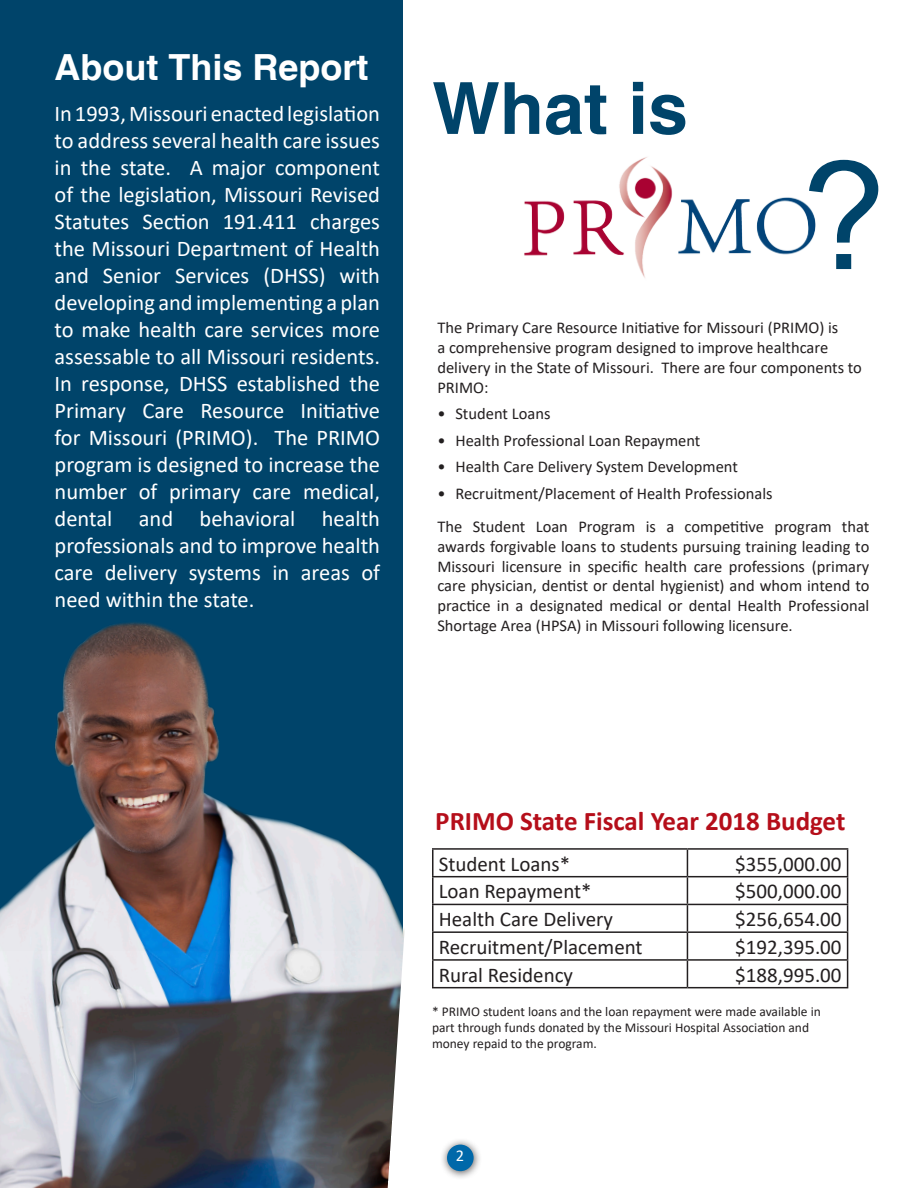
<style>
.page{position:relative;width:918px;height:1188px;background:#fff}
.page>*{position:absolute;margin:0;border:0;box-sizing:border-box;transform-origin:0 0}
.t1{font:150px "Arial";color:#00446a}
.t2{font:700 72px "Helvetica";color:#00446a}
.t3{font:700 36px "Helvetica";color:#fff}
.t4{font:700 27px "Calibri";color:#b50e1a}
.t5{font:22.5px/27px "Calibri";color:#fff;text-align:justify}
.t6{font:21px "Calibri";color:#231f20}
.t7{font:16.5px/19.8px "Calibri";color:#231f20}
.t8{font:16.5px "Calibri";color:#fff}
.t9{font:13.5px/16.2px "Calibri";color:#231f20}
</style>
<div class="page">
<div style="left:440px;top:1138px;width:42px;height:42px;background:#231f20;opacity:.75"></div>
<div style="left:447px;top:1145px;width:27px;height:26px;background:#0068a9;border-radius:50%"></div>
<div style="left:0;top:0;width:403px;height:950px;background:#00446a"></div>
<img style="left:524px;top:157px;width:292px;height:121px">
<hr style="left:432px;top:848px;width:255px;height:2px;background:#231f20">
<hr style="left:432px;top:850px;width:2px;height:26px;background:#231f20">
<hr style="left:687px;top:848px;width:161px;height:2px;background:#231f20">
<hr style="left:432px;top:876px;width:255px;height:1px;background:#231f20">
<hr style="left:432px;top:877px;width:2px;height:27px;background:#231f20">
<hr style="left:687px;top:876px;width:161px;height:1px;background:#231f20">
<hr style="left:432px;top:904px;width:255px;height:1px;background:#231f20">
<hr style="left:432px;top:905px;width:2px;height:26px;background:#231f20">
<hr style="left:687px;top:904px;width:161px;height:1px;background:#231f20">
<hr style="left:432px;top:931px;width:255px;height:2px;background:#231f20">
<hr style="left:432px;top:933px;width:2px;height:26px;background:#231f20">
<hr style="left:687px;top:931px;width:161px;height:2px;background:#231f20">
<hr style="left:432px;top:959px;width:255px;height:2px;background:#231f20">
<hr style="left:432px;top:961px;width:2px;height:26px;background:#231f20">
<hr style="left:687px;top:959px;width:161px;height:2px;background:#231f20">
<svg style="left:687px;top:850px;width:1px;height:137px"></svg>
<svg style="left:847px;top:850px;width:1px;height:137px"></svg>
<hr style="left:432px;top:987px;width:255px;height:1px;background:#231f20">
<hr style="left:687px;top:987px;width:161px;height:1px;background:#231f20">
<img style="left:0;top:622px;width:405px;height:566px">
<p class="t3" style="left:55px;top:46px;width:315px">About This Report</p>
<p class="t5" style="left:55px;top:99px;width:327px">In 1993, Missouri enacted legislation to address several health care issues in the state. A major component of the legislation, Missouri Revised Statutes Section 191.411 charges the Missouri Department of Health and Senior Services (DHSS) with developing and implementing a plan to make health care services more assessable to all Missouri residents.<br>In response, DHSS established the Primary Care Resource Initiative for Missouri (PRIMO). The PRIMO program is designed to increase the number of primary care medical, dental and behavioral health professionals and to improve health care delivery systems in areas of need within the state.</p>
<p class="t2" style="left:432px;top:65px;width:258px">What is</p>
<p class="t1" style="left:802px;top:113px;width:85px">?</p>
<p class="t7" style="left:437px;top:317px;width:426px">The Primary Care Resource Initiative for Missouri (PRIMO) is<br>a comprehensive program designed to improve healthcare delivery in the State of Missouri. There are four components to PRIMO:</p>
<p class="t7" style="left:437px;top:403px;width:115px">• Student Loans</p>
<p class="t7" style="left:437px;top:430px;width:265px">• Health Professional Loan Repayment</p>
<p class="t7" style="left:437px;top:456px;width:302px">• Health Care Delivery System Development</p>
<p class="t7" style="left:437px;top:483px;width:337px">• Recruitment/Placement of Health Professionals</p>
<p class="t7" style="left:437px;top:516px;width:434px;text-align:justify">The Student Loan Program is a competitive program that awards forgivable loans to students pursuing training leading to Missouri licensure in specific health care professions (primary care physician, dentist or dental hygienist) and whom intend to practice in a designated medical or dental Health Professional Shortage Area (HPSA) in Missouri following licensure.</p>
<p class="t4" style="left:435px;top:802px;width:412px">PRIMO State Fiscal Year 2018 Budget</p>
<p class="t6" style="left:439px;top:849px;width:133px">Student Loans*</p>
<p class="t6" style="left:735px;top:849px;width:108px">$355,000.00</p>
<p class="t6" style="left:439px;top:877px;width:154px">Loan Repayment*</p>
<p class="t6" style="left:735px;top:877px;width:108px">$500,000.00</p>
<p class="t6" style="left:439px;top:905px;width:176px">Health Care Delivery</p>
<p class="t6" style="left:735px;top:905px;width:108px">$256,654.00</p>
<p class="t6" style="left:439px;top:932px;width:205px">Recruitment/Placement</p>
<p class="t6" style="left:735px;top:932px;width:108px">$192,395.00</p>
<p class="t6" style="left:439px;top:960px;width:136px">Rural Residency</p>
<p class="t6" style="left:735px;top:960px;width:108px">$188,995.00</p>
<p class="t9" style="left:432px;top:1003px;width:390px">* PRIMO student loans and the loan repayment were made available in part through funds donated by the Missouri Hospital Association and money repaid to the program.</p>
<p class="t8" style="left:456px;top:1144px;width:10px">2</p>
</div>
